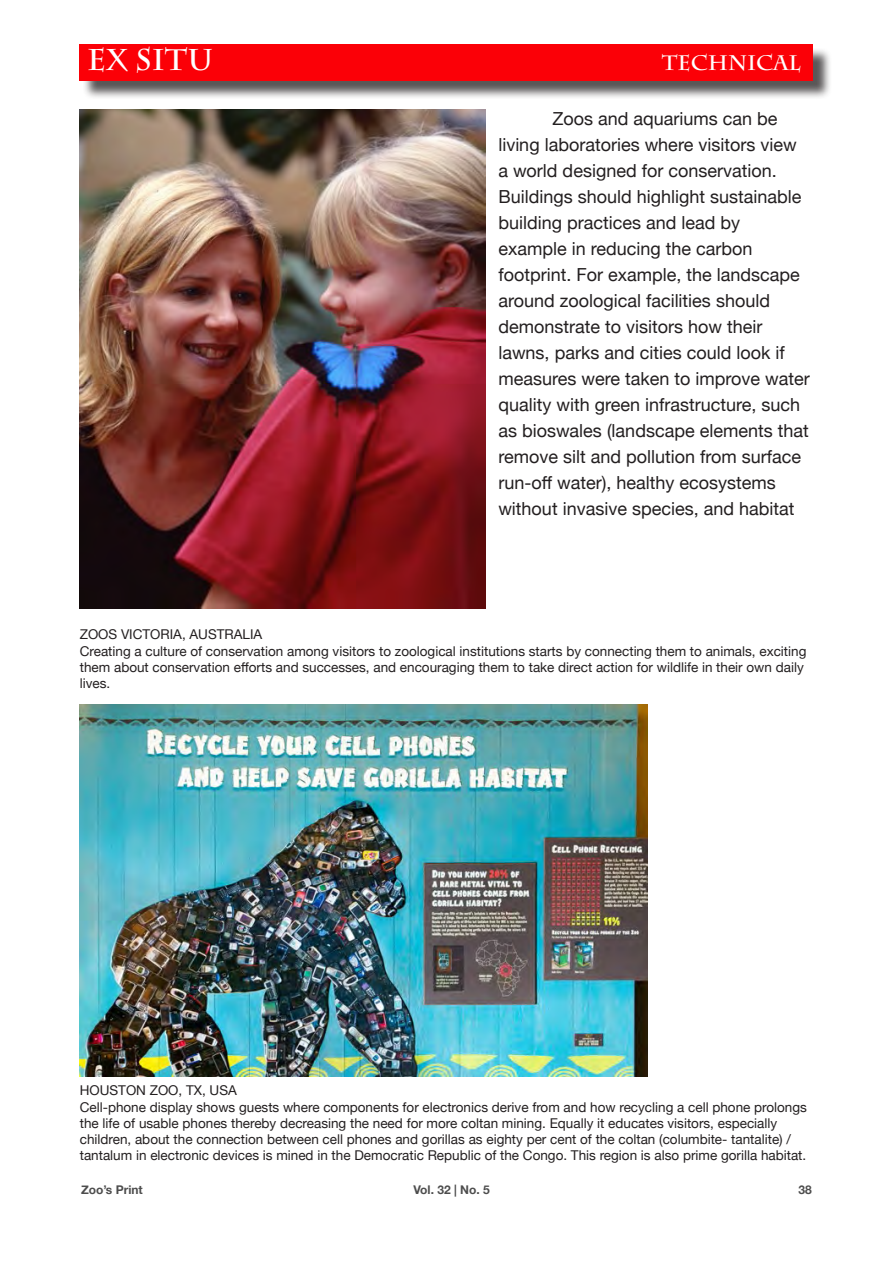
<style>
.page{position:relative;width:893px;height:1263px;background:#fff}
.page>*{position:absolute;margin:0;border:0;box-sizing:border-box;transform-origin:0 0}
.t1{font:700 30px "Charlemagne Std";color:#fff}
.t2{font:700 21px "Charlemagne Std";color:#fff}
.t3{font:18px/26px "Helvetica Neue";color:#231f20}
.t4{font:13.5px/16.2px "Helvetica Neue";color:#231f20}
.t5{font:700 12px "Helvetica Neue";color:#4d4d4d}
</style>
<div class="page">
<div style="left:82px;top:47px;width:750px;height:53px;background:#231f20;opacity:.75"></div>
<div style="left:80px;top:45px;width:733px;height:36px;background:#fb0007"></div>
<img style="left:80px;top:109px;width:405px;height:499px">
<img style="left:80px;top:704px;width:568px;height:372px">
<h1 class="t1" style="left:87px;top:43px;width:127px">EX SITU</h1>
<h2 class="t2" style="left:662px;top:51px;width:141px">TECHNICAL</h2>
<p class="t3" style="left:498px;top:107px;width:313px;text-indent:54px">Zoos and aquariums can be living laboratories where visitors view a world designed for conservation.<br>Buildings should highlight sustainable building practices and lead by example in reducing the carbon footprint. For example, the landscape around zoological facilities should demonstrate to visitors how their lawns, parks and cities could look if measures were taken to improve water quality with green infrastructure, such as bioswales (landscape elements that remove silt and pollution from surface run-off water), healthy ecosystems without invasive species, and habitat</p>
<p class="t4" style="left:80px;top:627px;width:184px">ZOOS VICTORIA, AUSTRALIA</p>
<p class="t4" style="left:80px;top:643px;width:728px">Creating a culture of conservation among visitors to zoological institutions starts by connecting them to animals, exciting them about conservation efforts and successes, and encouraging them to take direct action for wildlife in their own daily lives.</p>
<p class="t4" style="left:80px;top:1083px;width:159px">HOUSTON ZOO, TX, USA</p>
<p class="t4" style="left:80px;top:1099px;width:729px">Cell-phone display shows guests where components for electronics derive from and how recycling a cell phone prolongs the life of usable phones thereby decreasing the need for more coltan mining. Equally it educates visitors, especially children, about the connection between cell phones and gorillas as eighty per cent of the coltan (columbite- tantalite) / tantalum in electronic devices is mined in the Democratic Republic of the Congo. This region is also prime gorilla habitat.</p>
<p class="t5" style="left:81px;top:1180px;width:63px">Zoo’s Print</p>
<p class="t5" style="left:413px;top:1180px;width:78px">Vol. 32 | No. 5</p>
<p class="t5" style="left:799px;top:1180px;width:15px">38</p>
</div>
